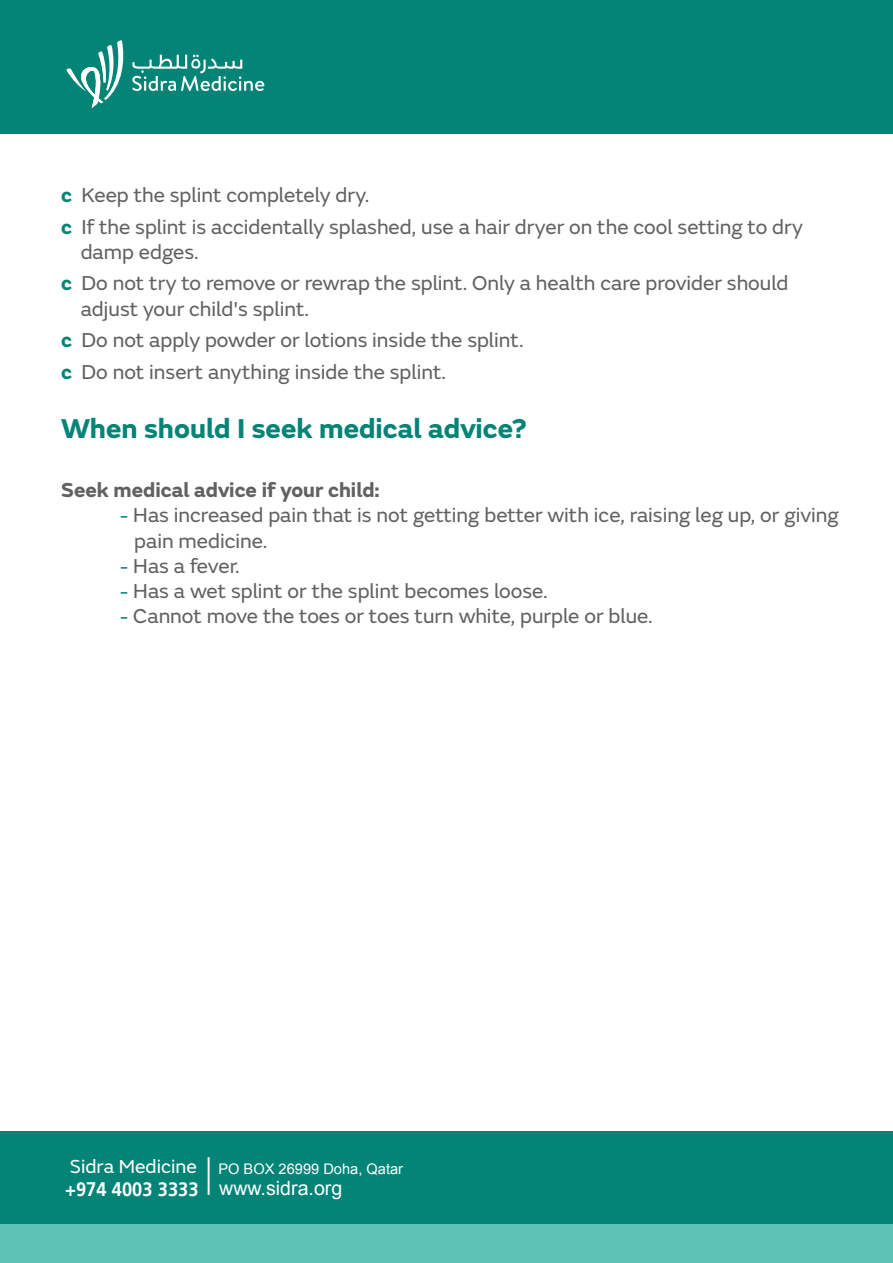
<style>
.page{position:relative;width:893px;height:1263px;background:#fff}
.page>*{position:absolute;margin:0;border:0;box-sizing:border-box;transform-origin:0 0}
.t1{font:700 28.35px "FS Emeric";color:#038477}
.t2{font:21px/31.5px "FS Emeric";color:#606161}
.t3{font:700 21px "FS Emeric";color:#606161}
.t4{font:19.65px "Arial";color:#fff}
.t5{font:14.7px "Arial";color:#fff}
.s1{font-weight:700;color:#038477}
.s2{color:#038477}
.s3{font-family:"FS Emeric";font-size:19.65px}
.s4{font-family:"Frutiger LT Arabic 65";font-weight:700}
</style>
<div class="page">
<div style="left:0;top:0;width:893px;height:134px;background:#038477"></div>
<div style="left:0;top:1131px;width:893px;height:96px;background:#038477"></div>
<div style="left:0;top:1225px;width:893px;height:38px;background:#5ec3b4"></div>
<hr style="left:208px;top:1157px;width:2px;height:38px;background:#fff">
<svg style="left:66px;top:40px;width:58px;height:68px"></svg>
<svg style="left:132px;top:55px;width:132px;height:36px"></svg>
<p class="t2" style="left:61px;top:178px;width:743px"><span class="s1">c</span> Keep the splint completely dry.<br><span class="s1">c</span> If the splint is accidentally splashed, use a hair dryer on the cool setting to dry</p>
<p class="t2" style="left:61px;top:235px;width:729px;text-indent:19px">damp edges.<br><span class="s1">c</span> Do not try to remove or rewrap the splint. Only a health care provider should</p>
<p class="t2" style="left:61px;top:292px;width:464px;text-indent:19px">adjust your child's splint.<br><span class="s1">c</span> Do not apply powder or lotions inside the splint. <span class="s1">c</span> Do not insert anything inside the splint.</p>
<h1 class="t1" style="left:61px;top:406px;width:467px">When should I seek medical advice?</h1>
<p class="t3" style="left:61px;top:473px;width:320px">Seek medical advice if your child:</p>
<p class="t2" style="left:134px;top:501px;width:706px;line-height:25.2px;text-indent:-15px"><span class="s2">-</span> Has increased pain that is not getting better with ice, raising leg up, or giving pain medicine.</p>
<p class="t2" style="left:120px;top:549px;width:122px"><span class="s2">-</span> Has a fever.</p>
<p class="t2" style="left:120px;top:574px;width:430px"><span class="s2">-</span> Has a wet splint or the splint becomes loose.</p>
<p class="t2" style="left:120px;top:599px;width:535px"><span class="s2">-</span> Cannot move the toes or toes turn white, purple or blue.</p>
<p class="t5" style="left:70px;top:1159px;width:335px"><span class="s3">Sidra Medicine</span> PO BOX 26999 Doha, Qatar</p>
<p class="t4" style="left:65px;top:1175px;width:279px"><span class="s4">+974 4003 3333</span> www.sidra.org</p>
</div>
